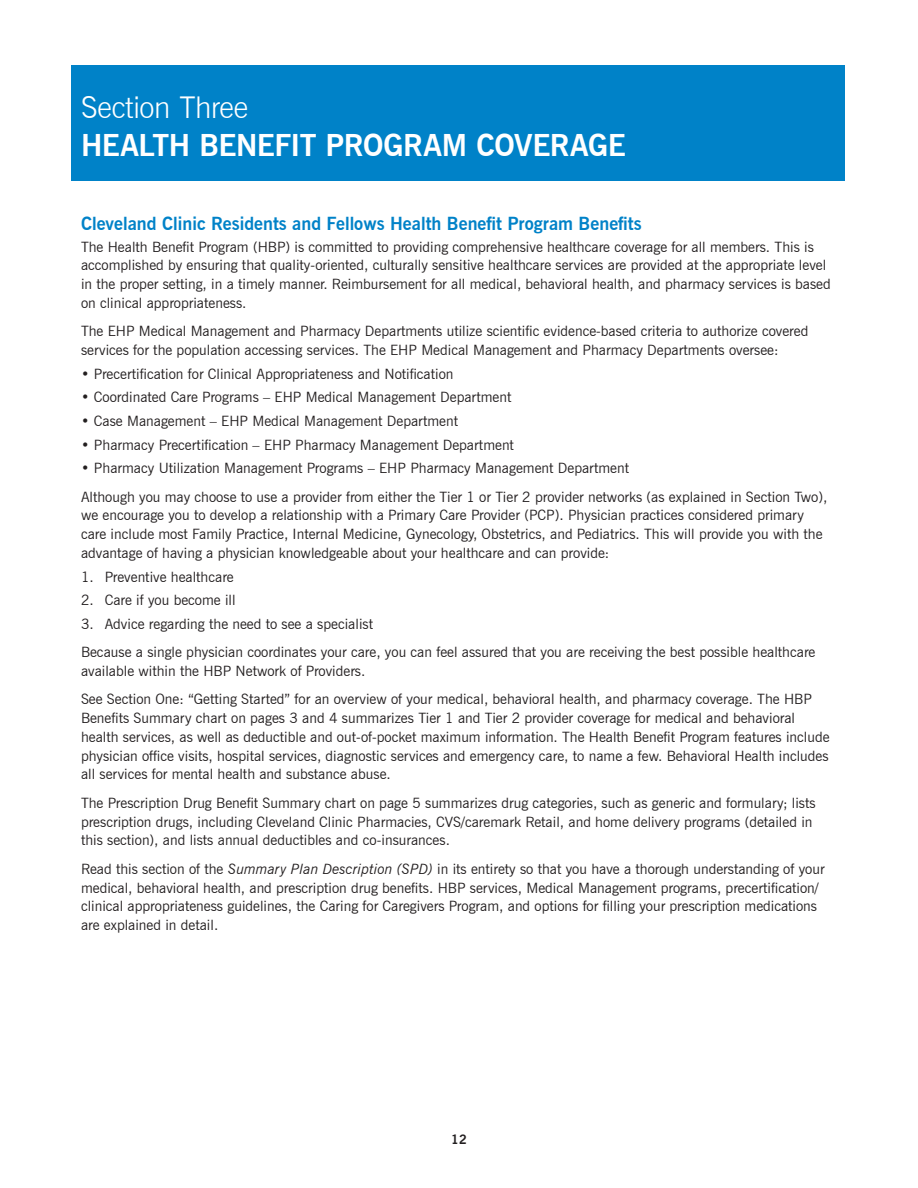
<style>
.page{position:relative;width:918px;height:1188px;background:#fff}
.page>*{position:absolute;margin:0;border:0;box-sizing:border-box;transform-origin:0 0}
.t1{font:700 30px "News Gothic BT";letter-spacing:-.02em;color:#fff}
.t2{font:300 30px "News Gothic BT";letter-spacing:-.015em;color:#fff}
.t3{font:700 18px "News Gothic BT";color:#0082c8}
.t4{font:14.25px/18.8px "News Gothic BT";color:#231f20}
.t5{font:700 12.75px "News Gothic BT";color:#231f20}
.s1{font-style:italic}
</style>
<div class="page">
<div style="left:71px;top:65px;width:774px;height:116px;background:#0082c8"></div>
<h1 class="t2" style="left:81px;top:89px;width:169px">Section Three</h1>
<h1 class="t1" style="left:81px;top:127px;width:546px">HEALTH BENEFIT PROGRAM COVERAGE</h1>
<p class="t3" style="left:81px;top:212px;width:562px">Cleveland Clinic Residents and Fellows Health Benefit Program Benefits</p>
<p class="t4" style="left:81px;top:237px;width:751px">The Health Benefit Program (HBP) is committed to providing comprehensive healthcare coverage for all members. This is accomplished by ensuring that quality-oriented, culturally sensitive healthcare services are provided at the appropriate level in the proper setting, in a timely manner. Reimbursement for all medical, behavioral health, and pharmacy services is based on clinical appropriateness.</p>
<p class="t4" style="left:81px;top:322px;width:729px">The EHP Medical Management and Pharmacy Departments utilize scientific evidence-based criteria to authorize covered services for the population accessing services. The EHP Medical Management and Pharmacy Departments oversee:</p>
<p class="t4" style="left:81px;top:364px;width:374px">• Precertification for Clinical Appropriateness and Notification</p>
<p class="t4" style="left:81px;top:388px;width:432px">• Coordinated Care Programs – EHP Medical Management Department</p>
<p class="t4" style="left:81px;top:411px;width:379px">• Case Management – EHP Medical Management Department</p>
<p class="t4" style="left:81px;top:435px;width:435px">• Pharmacy Precertification – EHP Pharmacy Management Department</p>
<p class="t4" style="left:81px;top:454px;width:748px;line-height:28.5px">• Pharmacy Utilization Management Programs – EHP Pharmacy Management Department<br>Although you may choose to use a provider from either the Tier 1 or Tier 2 provider networks (as explained in Section Two),</p>
<p class="t4" style="left:81px;top:506px;width:743px">we encourage you to develop a relationship with a Primary Care Provider (PCP). Physician practices considered primary care include most Family Practice, Internal Medicine, Gynecology, Obstetrics, and Pediatrics. This will provide you with the advantage of having a physician knowledgeable about your healthcare and can provide:</p>
<p class="t4" style="left:81px;top:567px;width:154px">1. Preventive healthcare</p>
<p class="t4" style="left:81px;top:591px;width:156px">2. Care if you become ill</p>
<p class="t4" style="left:81px;top:609px;width:736px;line-height:28.5px">3. Advice regarding the need to see a specialist<br>Because a single physician coordinates your care, you can feel assured that you are receiving the best possible healthcare</p>
<p class="t4" style="left:81px;top:657px;width:732px;line-height:28.5px">available within the HBP Network of Providers.<br>See Section One: “Getting Started” for an overview of your medical, behavioral health, and pharmacy coverage. The HBP</p>
<p class="t4" style="left:81px;top:709px;width:750px">Benefits Summary chart on pages 3 and 4 summarizes Tier 1 and Tier 2 provider coverage for medical and behavioral health services, as well as deductible and out-of-pocket maximum information. The Health Benefit Program features include physician office visits, hospital services, diagnostic services and emergency care, to name a few. Behavioral Health includes all services for mental health and substance abuse.</p>
<p class="t4" style="left:81px;top:793px;width:736px">The Prescription Drug Benefit Summary chart on page 5 summarizes drug categories, such as generic and formulary; lists prescription drugs, including Cleveland Clinic Pharmacies, CVS/caremark Retail, and home delivery programs (detailed in this section), and lists annual deductibles and co-insurances.</p>
<p class="t4" style="left:81px;top:859px;width:745px">Read this section of the <span class="s1">Summary Plan Description (SPD)</span> in its entirety so that you have a thorough understanding of your medical, behavioral health, and prescription drug benefits. HBP services, Medical Management programs, precertification/ clinical appropriateness guidelines, the Caring for Caregivers Program, and options for filling your prescription medications are explained in detail.</p>
<p class="t5" style="left:451px;top:1131px;width:17px">12</p>
</div>
